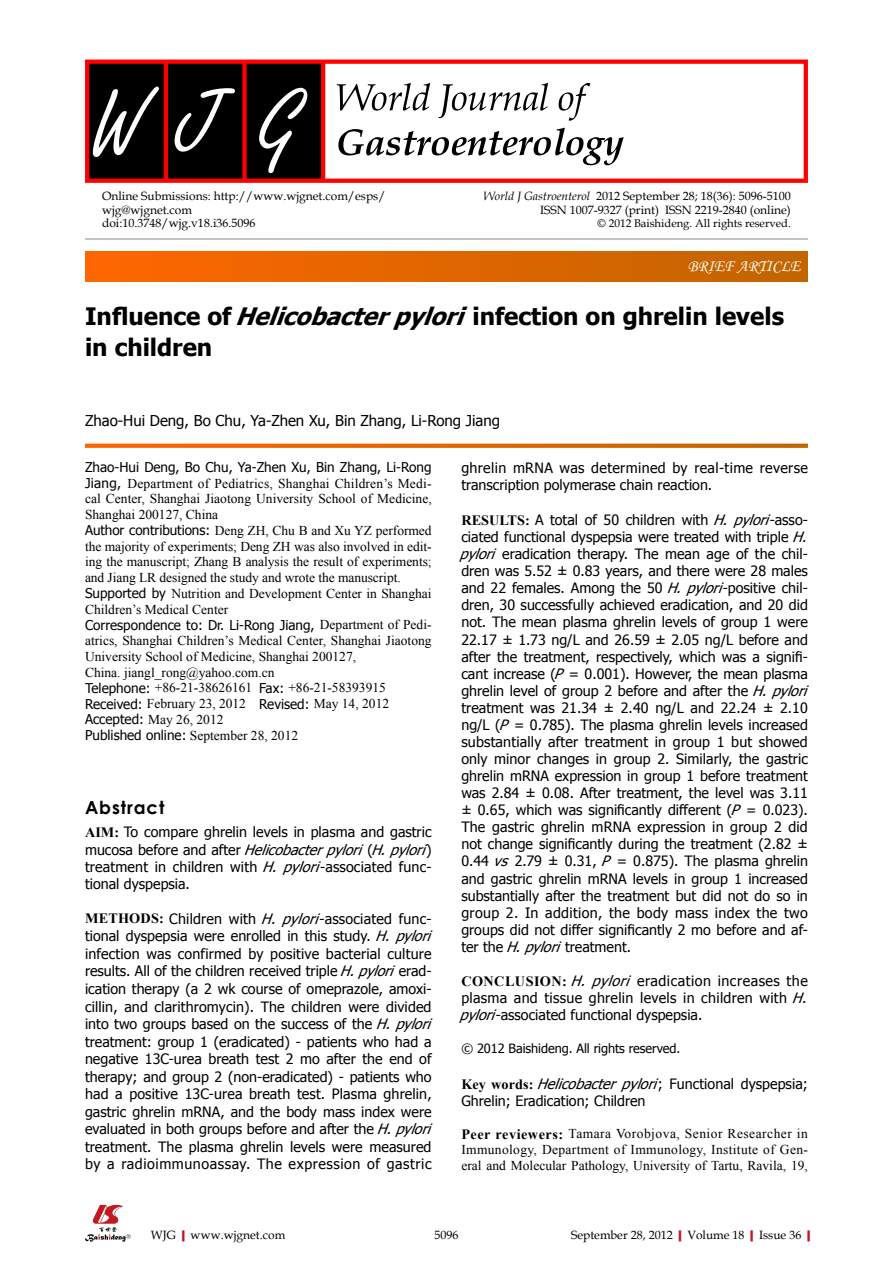
<style>
.page{position:relative;width:893px;height:1263px;background:#fff}
.page>*{position:absolute;margin:0;border:0;box-sizing:border-box;transform-origin:0 0}
.t1{font:700 24px/31.5px "Tahoma";color:#000}
.t2{font:700 18px "Century Gothic";letter-spacing:.05em;color:#000}
.t3{font:16.5px "Monotype Corsiva";color:#fff}
.t4{font:15px "Tahoma";color:#000}
.t5{font:14.25px/17.1px "Tahoma";color:#000}
.t6{font:14.25px/17.1px "Tahoma";letter-spacing:.02em;color:#000}
.t7{font:13.5px/15.8px "Times New Roman";color:#000}
.t8{font:13.5px "Tahoma";color:#000}
.t9{font:12.75px "Tahoma";letter-spacing:-.005em;color:#000}
.t10{font:12px/13.5px "Book Antiqua";color:#000;text-align:right}
.t11{font:11.25px "Book Antiqua";color:#000}
.s1{font-style:italic}
.s2{font-family:"Tahoma"}
.s3{font-family:"Times New Roman"}
.s4{font-family:"Times New Roman";font-weight:700}
.s5{font-weight:700;font-size:14.25px}
.s6{font-weight:700;color:#c01920}
</style>
<div class="page">
<div style="left:85px;top:252px;width:723px;height:29px;background:linear-gradient(to right,#f60,#c16500)"></div>
<hr style="left:85px;top:239px;width:723px;height:1px;background:#898989">
<div style="left:87px;top:61px;width:236px;height:121px;background:#000"></div>
<hr style="left:164px;top:61px;width:4px;height:121px;background:#f00">
<div style="left:242px;top:61px;width:5px;height:121px;background:#f00"></div>
<hr style="left:321px;top:61px;width:4px;height:121px;background:#f00">
<div style="left:85px;top:60px;width:723px;height:123px;border:4px solid #f00"></div>
<svg style="left:259px;top:88px;width:48px;height:85px"></svg>
<svg style="left:175px;top:88px;width:60px;height:64px"></svg>
<svg style="left:93px;top:87px;width:66px;height:70px"></svg>
<svg style="left:337px;top:83px;width:253px;height:38px"></svg>
<svg style="left:338px;top:128px;width:286px;height:37px"></svg>
<svg style="left:85px;top:444px;width:723px;height:4px;background:#e16a08"></svg>
<svg style="left:85px;top:1205px;width:46px;height:37px"></svg>
<p class="t10" style="left:102px;top:189px;width:285px;text-align:left">Online Submissions: http://www.wjgnet.com/esps/ wjg@wjgnet.com<br>doi:10.3748/wjg.v18.i36.5096</p>
<p class="t10" style="left:484px;top:189px;width:309px"><span class="s1">World J Gastroenterol</span> 2012 September 28; 18(36): 5096-5100<br>ISSN 1007-9327 (print) ISSN 2219-2840 (online)</p>
<p class="t11" style="left:598px;top:215px;width:195px">© 2012 Baishideng. All rights reserved.</p>
<p class="t3" style="left:688px;top:256px;width:114px">BRIEF ARTICLE</p>
<h1 class="t1" style="left:85px;top:298px;width:700px">Influence of <span class="s1">Helicobacterpylori</span>infection on ghrelin levels in children</h1>
<p class="t4" style="left:85px;top:410px;width:417px">Zhao-Hui Deng, Bo Chu, Ya-Zhen Xu, Bin Zhang, Li-Rong Jiang</p>
<p class="t8" style="left:85px;top:458px;width:348px">Zhao-Hui Deng, Bo Chu, Ya-Zhen Xu, Bin Zhang, Li-Rong</p>
<p class="t7" style="left:85px;top:475px;width:348px"><span class="s2">Jiang,</span> Department of Pediatrics, Shanghai Children’s Medi&shy;cal Center, Shanghai Jiaotong University School of Medicine, Shanghai 200127, China<br><span class="s2">Author contributions:</span> Deng ZH, Chu B and Xu YZ performed the majority of experiments; Deng ZH was also involved in edit&shy;ing the manuscript; Zhang B analysis the result of experiments; and Jiang LR designed the study and wrote the manuscript.<br><span class="s2">Supported by</span> Nutrition and Development Center in Shanghai Children’s Medical Center</p>
<p class="t8" style="left:85px;top:616px;width:348px">Correspondence to: Dr. Li-Rong Jiang, <span class="s3">Department of Pedi-</span></p>
<p class="t7" style="left:85px;top:632px;width:348px">atrics, Shanghai Children’s Medical Center, Shanghai Jiaotong University School of Medicine, Shanghai 200127,<br>China. jiangl_rong@yahoo.com.cn<br><span class="s2">Telephone:</span> +86-21-38626161 <span class="s2">Fax:</span> +86-21-58393915<br><span class="s2">Received:</span> February 23, 2012 <span class="s2">Revised:</span> May 14, 2012<br><span class="s2">Accepted:</span> May 26, 2012</p>
<p class="t8" style="left:85px;top:726px;width:215px">Published online: <span class="s3">September 28, 2012</span></p>
<p class="t5" style="left:461px;top:458px;width:348px;line-height:17.5px">ghrelin mRNA was determined by real-time reverse transcription polymerase chain reaction.</p>
<p class="t5" style="left:459px;top:510px;width:354px"><span class="s4">RESULTS:</span> A total of 50 children with <span class="s1">H.pylori</span>-asso&shy;ciated functional dyspepsia were treated with triple <span class="s1">H. pylori</span> eradication therapy. The mean age of the chil&shy;dren was 5.52 ± 0.83 years, and there were 28 males and 22 females. Among the 50 <span class="s1">H.pylori</span>-positive chil&shy;dren, 30 successfully achieved eradication, and 20 did not. The mean plasma ghrelin levels of group 1 were 22.17 ± 1.73 ng/L and 26.59 ± 2.05 ng/L before and after the treatment, respectively, which was a signifi&shy;cant increase (<span class="s1">P</span>= 0.001). However, the mean plasma ghrelin level of group 2 before and after the <span class="s1">H.pylori </span>treatment was 21.34 ± 2.40 ng/L and 22.24 ± 2.10 ng/L (<span class="s1">P</span>= 0.785). The plasma ghrelin levels increased substantially after treatment in group 1 but showed only minor changes in group 2. Similarly, the gastric ghrelin mRNA expression in group 1 before treatment was 2.84 ± 0.08. After treatment, the level was 3.11 ± 0.65, which was significantly different (<span class="s1">P</span>= 0.023).<br>The gastric ghrelin mRNA expression in group 2 did not change significantly during the treatment (2.82 ± 0.44 <span class="s1">vs</span> 2.79 ± 0.31, <span class="s1">P</span> = 0.875). The plasma ghrelin and gastric ghrelin mRNA levels in group 1 increased substantially after the treatment but did not do so in group 2. In addition, the body mass index the two groups did not differ significantly 2 mo before and af&shy;ter the <span class="s1">H.pylori</span>treatment.</p>
<p class="t6" style="left:459px;top:972px;width:354px"><span class="s4">CONCLUSION:</span> <span class="s1">H.pylori</span> eradication increases the plasma and tissue ghrelin levels in children with <span class="s1">H. pylori</span>-associated functional dyspepsia.</p>
<p class="t9" style="left:461px;top:1040px;width:221px">© 2012 Baishideng. All rights reserved.</p>
<p class="t5" style="left:461px;top:1075px;width:348px"><span class="s4">Key words:</span> <span class="s1">Helicobacterpylori</span>; Functional dyspepsia;<br>Ghrelin; Eradication; Children</p>
<p class="t7" style="left:461px;top:1126px;width:348px;text-align:justify"><span class="s5">Peer reviewers:</span> Tamara Vorobjova, Senior Researcher in Immunology, Department of Immunology, Institute of Gen&shy;eral and Molecular Pathology, University of Tartu, Ravila, 19,</p>
<p class="t2" style="left:85px;top:793px;width:81px">Abstract</p>
<p class="t5" style="left:85px;top:823px;width:348px;text-align:justify"><span class="s4">AIM:</span> To compare ghrelin levels in plasma and gastric m u c o s a b e f o r e a n d a f t e r <span class="s1">Helicobacterpylori</span> ( <span class="s1">H.pylori</span>) treatment in children with <span class="s1">H.pylori</span>-associated func&shy;tional dyspepsia.</p>
<p class="t5" style="left:85px;top:909px;width:353px;line-height:17.5px"><span class="s4">METHODS:</span> Children with <span class="s1">H.pylori</span>-associated func&shy;tional dyspepsia were enrolled in this study. <span class="s1">H.pylori </span>infection was confirmed by positive bacterial culture results. All of the children received triple <span class="s1">H.pylori</span>erad&shy;ication therapy (a 2 wk course of omeprazole, amoxi&shy;cillin, and clarithromycin). The children were divided into two groups based on the success of the <span class="s1">H.pylori </span>treatment: group 1 (eradicated) - patients who had a negative 13C-urea breath test 2 mo after the end of therapy; and group 2 (non-eradicated) - patients who had a positive 13C-urea breath test. Plasma ghrelin, gastric ghrelin mRNA, and the body mass index were evaluated in both groups before and after the <span class="s1">H.pylori </span>treatment. The plasma ghrelin levels were measured by a radioimmunoassay. The expression of gastric</p>
<p class="t10" style="left:151px;top:1227px;width:136px">WJG<span class="s6">|</span>www.wjgnet.com</p>
<p class="t10" style="left:434px;top:1227px;width:25px">5096</p>
<p class="t10" style="left:571px;top:1227px;width:246px">September 28, 2012<span class="s6">|</span>Volume 18<span class="s6">|</span>Issue 36<span class="s6">|</span></p>
</div>
